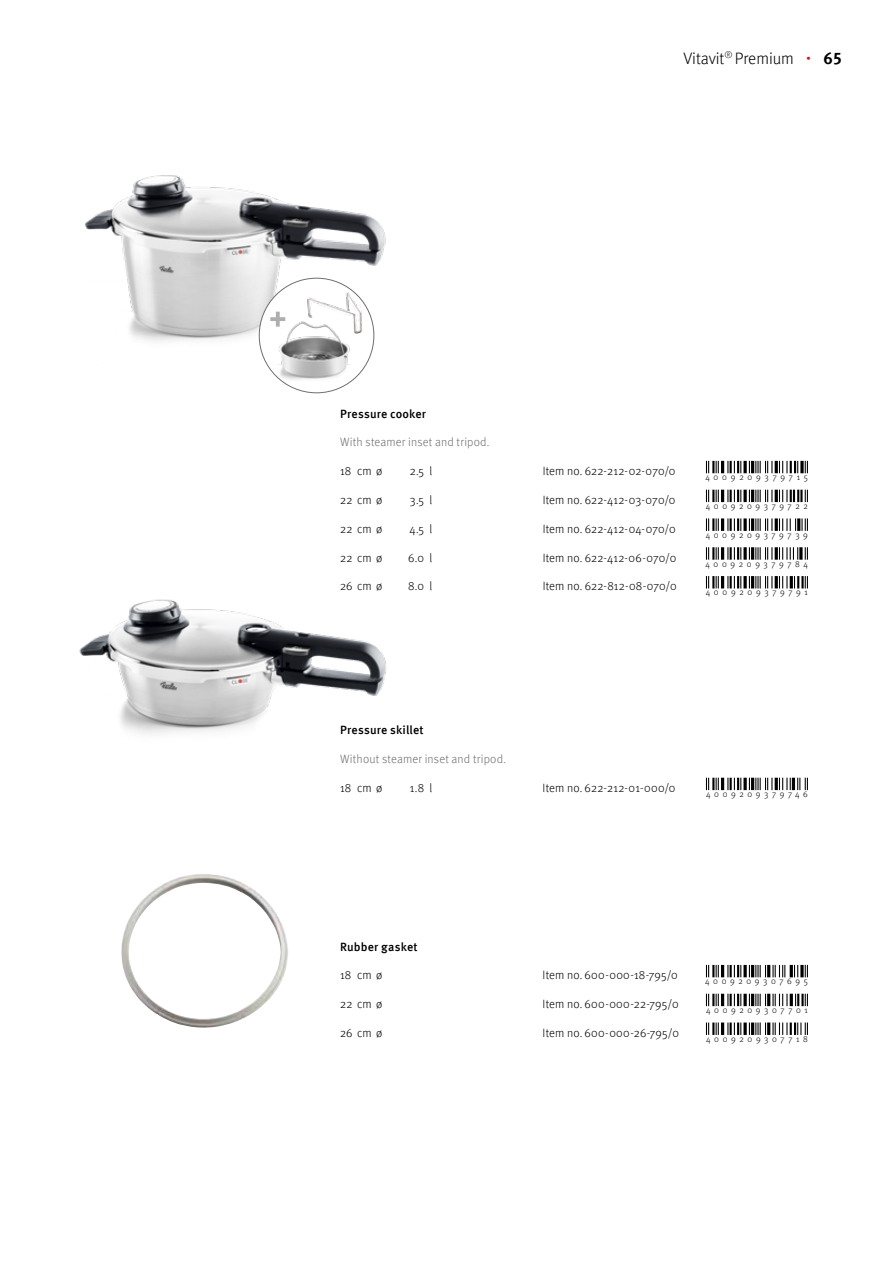
<style>
.page{position:relative;width:893px;height:1263px;background:#fff}
.page>*{position:absolute;margin:0;border:0;box-sizing:border-box;transform-origin:0 0}
.t1{font:300 16.5px "Meta Pro";color:#000}
.t2{font:300 12px "Meta Pro";letter-spacing:.015em;color:#000}
.t3{font:300 12px "Meta Pro";letter-spacing:.015em;color:#706f6f}
.t4{font:500 12px "Meta Pro";letter-spacing:.015em;color:#000}
.t5{font:300 8.7px "Meta Pro";letter-spacing:.42em;color:#000}
.s1{font-weight:400;font-size:24px;color:#d11422}
.s2{font-weight:700}
</style>
<div class="page">
<img style="left:121px;top:874px;width:167px;height:154px">
<img style="left:85px;top:175px;width:301px;height:208px">
<div style="left:259px;top:278px;width:115px;height:115px;background:#fff;border-radius:50%"></div>
<img style="left:272px;top:317px;width:84px;height:65px">
<svg style="left:270px;top:312px;width:15px;height:15px"></svg>
<img style="left:304px;top:289px;width:59px;height:45px">
<img style="left:79px;top:599px;width:308px;height:136px">
<svg style="left:805px;top:461px;width:3px;height:12px"></svg>
<svg style="left:800px;top:461px;width:4px;height:12px"></svg>
<svg style="left:749px;top:461px;width:49px;height:12px"></svg>
<svg style="left:743px;top:461px;width:4px;height:12px"></svg>
<svg style="left:706px;top:461px;width:35px;height:12px"></svg>
<svg style="left:749px;top:490px;width:59px;height:12px"></svg>
<svg style="left:743px;top:490px;width:4px;height:12px"></svg>
<svg style="left:706px;top:490px;width:35px;height:12px"></svg>
<svg style="left:749px;top:518px;width:59px;height:13px"></svg>
<svg style="left:743px;top:518px;width:4px;height:13px"></svg>
<svg style="left:706px;top:518px;width:35px;height:13px"></svg>
<svg style="left:805px;top:547px;width:3px;height:13px"></svg>
<svg style="left:799px;top:547px;width:4px;height:13px"></svg>
<svg style="left:749px;top:547px;width:49px;height:13px"></svg>
<svg style="left:743px;top:547px;width:4px;height:13px"></svg>
<svg style="left:706px;top:547px;width:35px;height:13px"></svg>
<svg style="left:749px;top:576px;width:59px;height:12px"></svg>
<svg style="left:743px;top:576px;width:4px;height:12px"></svg>
<svg style="left:706px;top:576px;width:35px;height:12px"></svg>
<svg style="left:749px;top:778px;width:59px;height:12px"></svg>
<svg style="left:743px;top:778px;width:4px;height:12px"></svg>
<svg style="left:706px;top:778px;width:35px;height:12px"></svg>
<svg style="left:805px;top:965px;width:3px;height:12px"></svg>
<svg style="left:800px;top:965px;width:4px;height:12px"></svg>
<svg style="left:749px;top:965px;width:49px;height:12px"></svg>
<svg style="left:743px;top:965px;width:4px;height:12px"></svg>
<svg style="left:706px;top:965px;width:35px;height:12px"></svg>
<svg style="left:749px;top:994px;width:59px;height:12px"></svg>
<svg style="left:743px;top:994px;width:4px;height:12px"></svg>
<svg style="left:706px;top:994px;width:35px;height:12px"></svg>
<svg style="left:749px;top:1022px;width:59px;height:13px"></svg>
<svg style="left:743px;top:1022px;width:4px;height:13px"></svg>
<svg style="left:706px;top:1022px;width:35px;height:13px"></svg>
<p class="t4" style="left:340px;top:404px;width:88px">Pressure cooker</p>
<p class="t3" style="left:340px;top:434px;width:151px">With steamer inset and tripod.</p>
<h1 class="t1" style="left:683px;top:46px;width:160px">Vitavit<sup>®</sup> Premium <span class="s1">⋅</span> <span class="s2">65</span></h1>
<p class="t2" style="left:340px;top:462px;width:44px">18 cm ø</p>
<p class="t2" style="left:410px;top:462px;width:24px">2.5 l</p>
<p class="t2" style="left:543px;top:462px;width:134px">Item no. 622-212-02-070/0</p>
<p class="t2" style="left:340px;top:491px;width:44px">22 cm ø</p>
<p class="t2" style="left:410px;top:491px;width:24px">3.5 l</p>
<p class="t2" style="left:543px;top:491px;width:134px">Item no. 622-412-03-070/0</p>
<p class="t2" style="left:340px;top:520px;width:44px">22 cm ø</p>
<p class="t2" style="left:409px;top:520px;width:24px">4.5 l</p>
<p class="t2" style="left:543px;top:520px;width:134px">Item no. 622-412-04-070/0</p>
<p class="t2" style="left:340px;top:549px;width:44px">22 cm ø</p>
<p class="t2" style="left:408px;top:549px;width:26px">6.0 l</p>
<p class="t2" style="left:543px;top:549px;width:135px">Item no. 622-412-06-070/0</p>
<p class="t2" style="left:340px;top:578px;width:44px">26 cm ø</p>
<p class="t2" style="left:408px;top:578px;width:26px">8.0 l</p>
<p class="t2" style="left:543px;top:578px;width:136px">Item no. 622-812-08-070/0</p>
<p class="t5" style="left:705px;top:471px;width:104px">4009209379715</p>
<p class="t5" style="left:706px;top:500px;width:104px">4009209379722</p>
<p class="t5" style="left:706px;top:528px;width:104px">4009209379739</p>
<p class="t5" style="left:706px;top:557px;width:104px">4009209379784</p>
<p class="t5" style="left:706px;top:586px;width:104px">4009209379791</p>
<p class="t4" style="left:340px;top:721px;width:85px">Pressure skillet</p>
<p class="t3" style="left:340px;top:750px;width:167px">Without steamer inset and tripod.</p>
<p class="t2" style="left:340px;top:779px;width:44px">18 cm ø</p>
<p class="t2" style="left:410px;top:779px;width:24px">1.8 l</p>
<p class="t2" style="left:543px;top:779px;width:134px">Item no. 622-212-01-000/0</p>
<p class="t5" style="left:706px;top:788px;width:103px">4009209379746</p>
<p class="t4" style="left:340px;top:937px;width:79px">Rubber gasket</p>
<p class="t2" style="left:340px;top:966px;width:44px">18 cm ø</p>
<p class="t2" style="left:543px;top:966px;width:137px">Item no. 600-000-18-795/0</p>
<p class="t2" style="left:340px;top:995px;width:44px">22 cm ø</p>
<p class="t2" style="left:543px;top:995px;width:137px">Item no. 600-000-22-795/0</p>
<p class="t2" style="left:340px;top:1024px;width:44px">26 cm ø</p>
<p class="t2" style="left:543px;top:1024px;width:138px">Item no. 600-000-26-795/0</p>
<p class="t5" style="left:705px;top:975px;width:104px">4009209307695</p>
<p class="t5" style="left:706px;top:1004px;width:103px">4009209307701</p>
<p class="t5" style="left:706px;top:1032px;width:103px">4009209307718</p>
</div>
